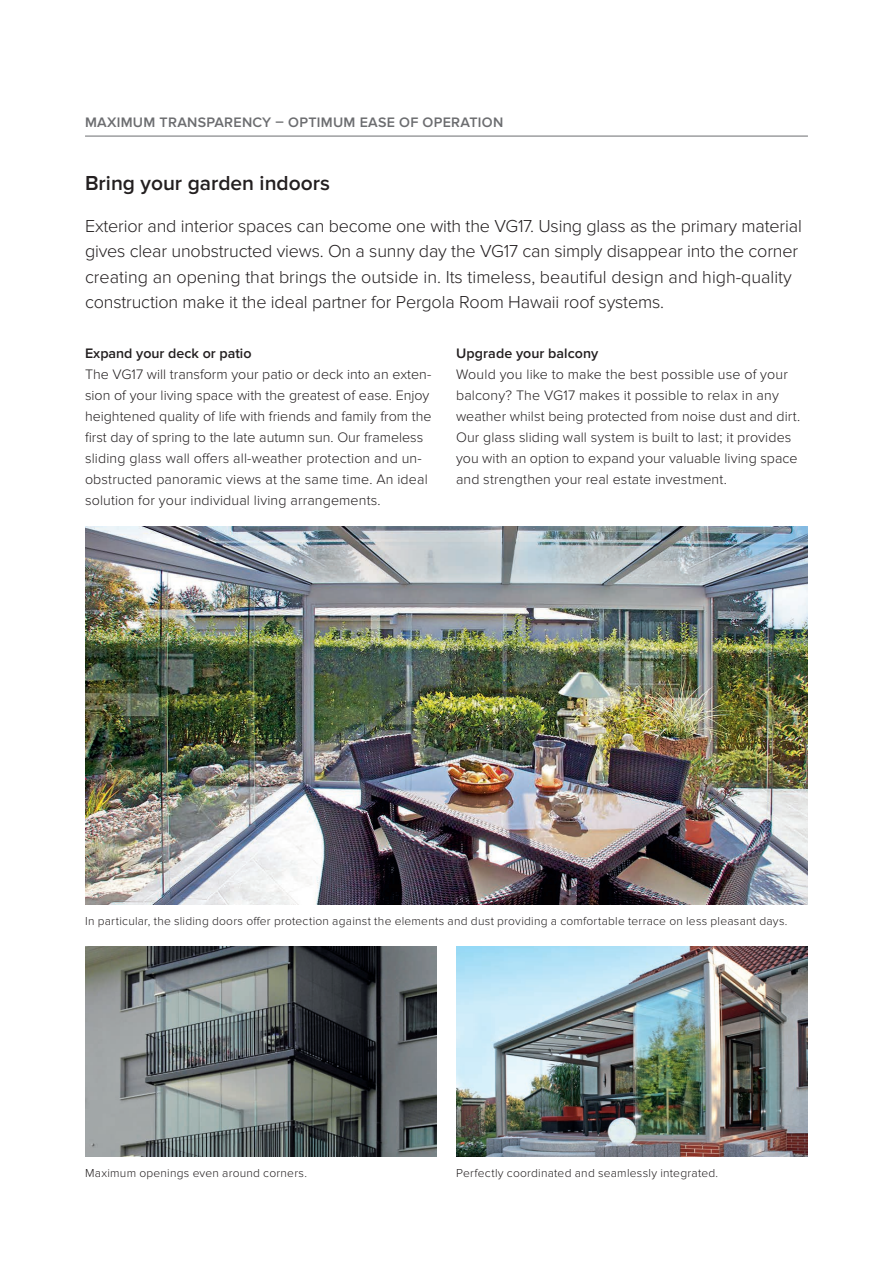
<style>
.page{position:relative;width:893px;height:1263px;background:#fff}
.page>*{position:absolute;margin:0;border:0;box-sizing:border-box;transform-origin:0 0}
.Titel_2_14_Pt{font:600 21px "Proxima Nova";color:#231f20}
.Titel_2_14_Pt-2{font:300 18px/25.5px "Proxima Nova";letter-spacing:-.01em;color:#231f20}
.Lauftext{font:300 14.25px/21px "Proxima Nova";letter-spacing:.005em;color:#231f20}
.t1{font:600 14.25px "Proxima Nova";letter-spacing:.02em;color:#6c6d70}
.Titel_3_11pt{font:600 14.25px "Proxima Nova";color:#231f20}
.Bildlegende{font:300 12px "Proxima Nova";letter-spacing:.02em;color:#231f20}
</style>
<div class="page">
<hr style="left:85px;top:136px;width:723px;height:1px;background:#6c6d70">
<img style="left:456px;top:946px;width:352px;height:210px">
<img style="left:85px;top:946px;width:352px;height:210px">
<img style="left:85px;top:526px;width:723px;height:378px">
<p class="t1" style="left:85px;top:114px;width:420px">MAXIMUM TRANSPARENCY – OPTIMUM EASE OF OPERATION</p>
<p class="Titel_2_14_Pt" style="left:85px;top:171px;width:246px">Bring your garden indoors</p>
<p class="Titel_2_14_Pt-2" style="left:85px;top:213px;width:718px">Exterior and interior spaces can become one with the VG17. Using glass as the primary material gives clear unobstructed views. On a sunny day the VG17 can simply disappear into the corner creating an opening that brings the outside in. Its timeless, beautiful design and high-quality construction make it the ideal partner for Pergola Room Hawaii roof systems.</p>
<p class="Titel_3_11pt" style="left:85px;top:345px;width:168px">Expand your deck or patio</p>
<p class="Lauftext" style="left:85px;top:364px;width:348px">The VG17 will transform your patio or deck into an exten&shy;sion of your living space with the greatest of ease. Enjoy heightened quality of life with friends and family from the first day of spring to the late autumn sun. Our frameless sliding glass wall offers all-weather protection and un&shy;obstructed panoramic views at the same time. An ideal solution for your individual living arrangements.</p>
<p class="Titel_3_11pt" style="left:456px;top:345px;width:144px">Upgrade your balcony</p>
<p class="Lauftext" style="left:456px;top:364px;width:346px">Would you like to make the best possible use of your balcony? The VG17 makes it possible to relax in any weather whilst being protected from noise dust and dirt.<br>Our glass sliding wall system is built to last; it provides you with an option to expand your valuable living space and strengthen your real estate investment.</p>
<p class="Bildlegende" style="left:85px;top:914px;width:704px">In particular, the sliding doors offer protection against the elements and dust providing a comfortable terrace on less pleasant days.</p>
<p class="Bildlegende" style="left:85px;top:1166px;width:223px">Maximum openings even around corners.</p>
<p class="Bildlegende" style="left:456px;top:1166px;width:264px">Perfectly coordinated and seamlessly integrated.</p>
</div>
